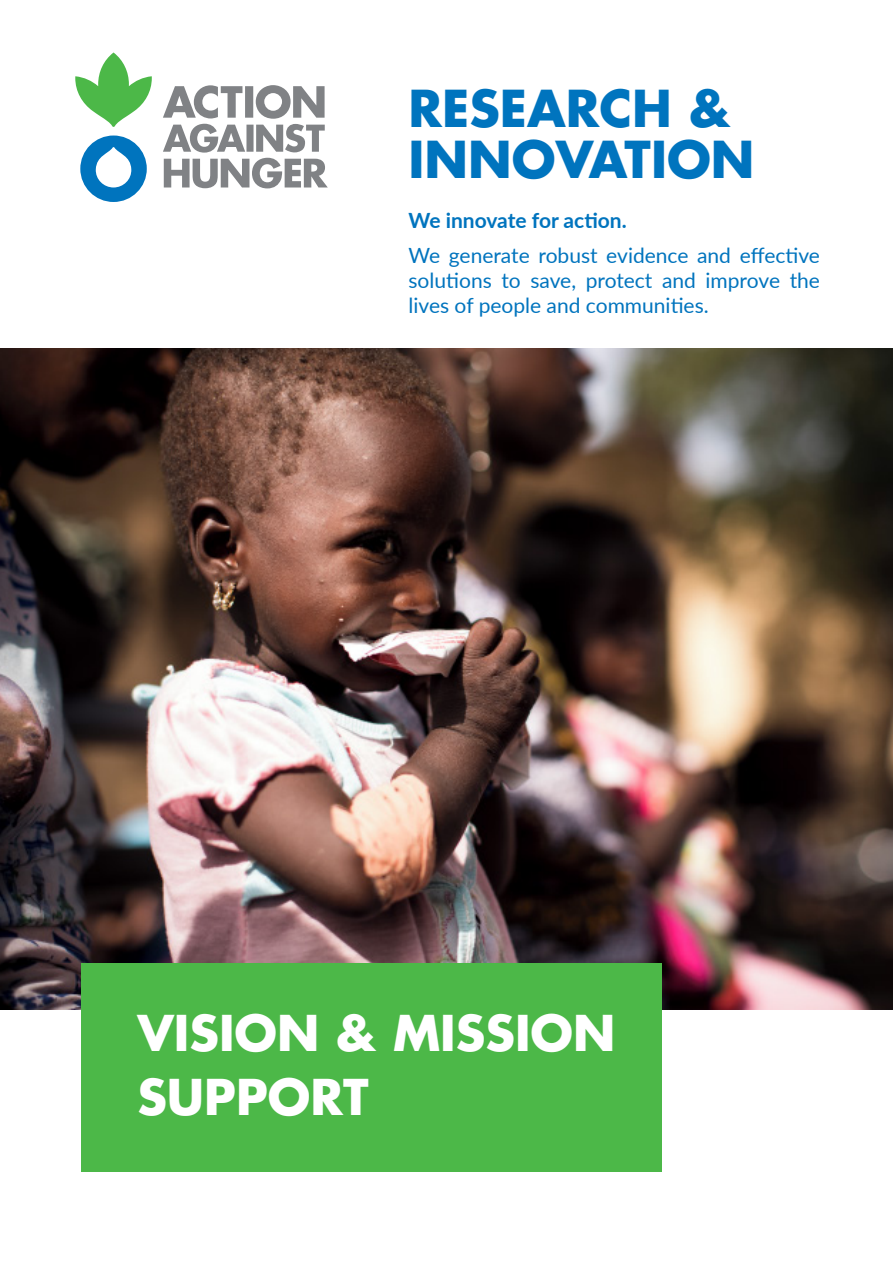
<style>
.page{position:relative;width:893px;height:1263px;background:#fff}
.page>*{position:absolute;margin:0;border:0;box-sizing:border-box;transform-origin:0 0}
.t1{font:700 49.5px/51px "Futura LT";color:#0074be}
.t2{font:700 48px/64.5px "Futura LT";color:#fff}
.t3{font:21px/25.2px "Lato";color:#0074be;text-align:justify}
.t4{font:700 21px "Lato";color:#0074be}
</style>
<div class="page">
<svg style="left:163px;top:85px;width:165px;height:103px"></svg>
<svg style="left:80px;top:136px;width:67px;height:66px"></svg>
<svg style="left:75px;top:52px;width:77px;height:75px"></svg>
<img style="left:0;top:349px;width:893px;height:660px">
<div style="left:81px;top:963px;width:581px;height:208px;background:#4cb848"></div>
<h1 class="t1" style="left:409px;top:82px;width:348px">RESEARCH &amp;<br>INNOVATION</h1>
<p class="t4" style="left:409px;top:205px;width:220px">We innovate for action.</p>
<p class="t3" style="left:409px;top:242px;width:413px">We generate robust evidence and effective solutions to save, protect and improve the lives of people and communities.</p>
<h2 class="t2" style="left:137px;top:999px;width:479px">VISION &amp; MISSION<br>SUPPORT</h2>
</div>
